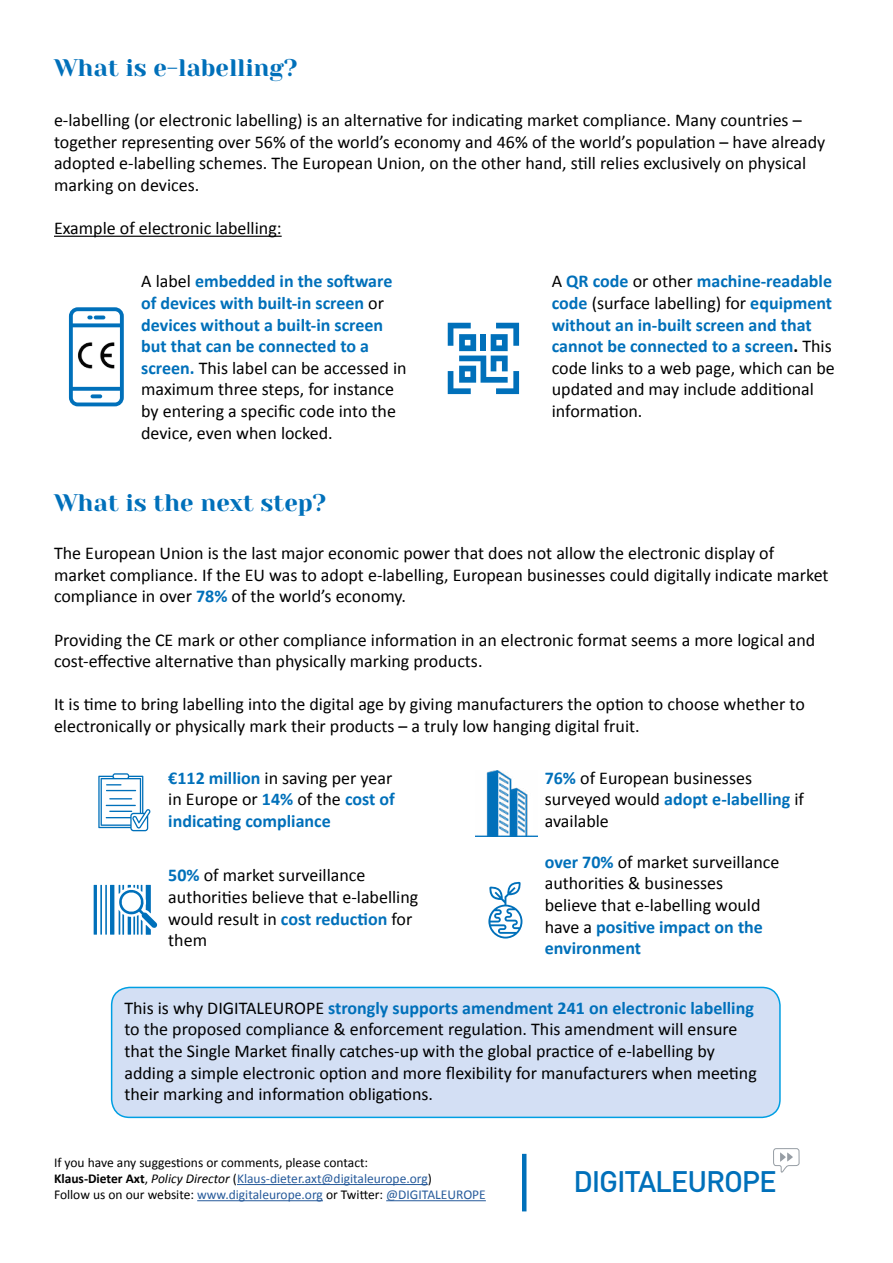
<style>
.page{position:relative;width:893px;height:1263px;background:#fff}
.page>*{position:absolute;margin:0;border:0;box-sizing:border-box;transform-origin:0 0}
.t1{font:500 29.4px "DIN";letter-spacing:-.04em;color:#0070ba}
.t2{font:24px "Yeseva One";color:#0070ba}
.t3{font:18px/21.6px "Calibri";color:#000}
.t4{font:700 18px/21.6px "Calibri";color:#0070ba}
.t5{font:13.5px/16.2px "Calibri";color:#000}
.s1{font-weight:700;color:#0070ba}
.s2{font-weight:700}
.s3{font-weight:400;color:#000}
.s4{color:#020203}
.s5{font-style:italic}
.s6{color:#275b9b}
</style>
<div class="page">
<hr style="left:54px;top:236px;width:228px;height:1px;background:#000">
<hr style="left:522px;top:1154px;width:4px;height:57px;background:#0070ba">
<hr style="left:237px;top:1184px;width:191px;height:1px;background:#275b9b">
<hr style="left:197px;top:1200px;width:126px;height:1px;background:#275b9b">
<hr style="left:386px;top:1200px;width:100px;height:1px;background:#275b9b">
<svg style="left:69px;top:307px;width:55px;height:99px"></svg>
<img style="left:73px;top:339px;width:51px;height:36px">
<svg style="left:448px;top:323px;width:71px;height:71px"></svg>
<div style="left:481px;top:334px;width:5px;height:17px;background:#0070ba"></div>
<svg style="left:773px;top:1148px;width:27px;height:25px"></svg>
<svg style="left:98px;top:773px;width:53px;height:58px"></svg>
<hr style="left:106px;top:790px;width:30px;height:1px;background:#0070ba">
<div style="left:112px;top:987px;width:668px;height:130px;background:#d3dff4;border-radius:18px"></div>
<div style="left:111px;top:987px;width:670px;height:131px;border:2px solid #009fe3;border-radius:18px"></div>
<img style="left:475px;top:770px;width:62px;height:66px">
<hr style="left:94px;top:885px;width:3px;height:50px;background:#0070ba">
<hr style="left:100px;top:885px;width:2px;height:50px;background:#0070ba">
<hr style="left:105px;top:885px;width:2px;height:50px;background:#0070ba">
<hr style="left:110px;top:885px;width:4px;height:50px;background:#0070ba">
<svg style="left:118px;top:885px;width:40px;height:50px"></svg>
<svg style="left:488px;top:881px;width:34px;height:57px"></svg>
<h2 class="t2" style="left:54px;top:53px;width:245px">What is e-labelling?</h2>
<p class="t3" style="left:54px;top:109px;width:773px">e-labelling (or electronic labelling) is an alternative for indicating market compliance. Many countries – together representing over 56% of the world’s economy and 46% of the world’s population – have already adopted e-labelling schemes. The European Union, on the other hand, still relies exclusively on physical marking on devices.</p>
<p class="t3" style="left:54px;top:217px;width:229px">Example of electronic labelling:</p>
<p class="t3" style="left:141px;top:270px;width:267px">A label <span class="s1">embedded in the software of devices with built-in screen</span> or <span class="s1">devices without a built-in screen but that can be connected to a screen.</span> This label can be accessed in maximum three steps, for instance by entering a specific code into the device, even when locked.</p>
<p class="t3" style="left:552px;top:270px;width:285px">A <span class="s1">QR code</span> or other <span class="s1">machine-readable code</span> (surface labelling) for <span class="s1">equipment without an in-built screen and that cannot be connected to a screen</span><span class="s2">.</span> This code links to a web page, which can be updated and may include additional information.</p>
<h2 class="t2" style="left:54px;top:488px;width:274px">What is the next step?</h2>
<p class="t3" style="left:54px;top:542px;width:776px">The European Union is the last major economic power that does not allow the electronic display of market compliance. If the EU was to adopt e-labelling, European businesses could digitally indicate market compliance in over <span class="s1">78%</span> of the world’s economy.</p>
<p class="t3" style="left:54px;top:628px;width:763px">Providing the CE mark or other compliance information in an electronic format seems a more logical and cost-effective alternative than physically marking products.</p>
<p class="t3" style="left:54px;top:693px;width:752px">It is time to bring labelling into the digital age by giving manufacturers the option to choose whether to electronically or physically mark their products – a truly low hanging digital fruit.</p>
<p class="t4" style="left:168px;top:766px;width:228px">€112 million <span class="s3">in saving per year in Europe or</span> 14% <span class="s3">of the</span> cost of indicating compliance</p>
<p class="t3" style="left:545px;top:766px;width:261px"><span class="s1">76%</span> of European businesses surveyed would <span class="s1">adopt e-labelling</span> if available</p>
<p class="t3" style="left:545px;top:850px;width:236px"><span class="s1">over 70%</span> of market surveillance authorities &amp; businesses believe that e-labelling would have a <span class="s1">positive impact on the environment</span></p>
<p class="t3" style="left:168px;top:864px;width:252px"><span class="s1">50%</span> of market surveillance authorities believe that e-labelling would result in <span class="s1">cost reduction</span> for them</p>
<p class="t3" style="left:124px;top:996px;width:634px">This is why DIGITALEUROPE <span class="s1">strongly supports amendment 241 on electronic labelling </span><span class="s4">to the proposed compliance &amp; enforcement regulation. This amendment wil</span>l ensure that the Single Market finally catches-up with the global practice of e-labelling by adding a simple electronic option and more flexibility for manufacturers when meeting their marking and information obligations.</p>
<p class="t5" style="left:54px;top:1153px;width:433px">If you have any suggestions or comments, please contact:<br><span class="s2">Klaus-Dieter Axt</span>, <span class="s5">Policy Director</span> (<span class="s6">Klaus-dieter.axt@digitaleurope.org</span>)<br>Follow us on our website: <span class="s6">www.digitaleurope.org</span> or Twitter: <span class="s6">@DIGITALEUROPE</span></p>
<h1 class="t1" style="left:573px;top:1163px;width:205px">DIGITALEUROPE</h1>
</div>
